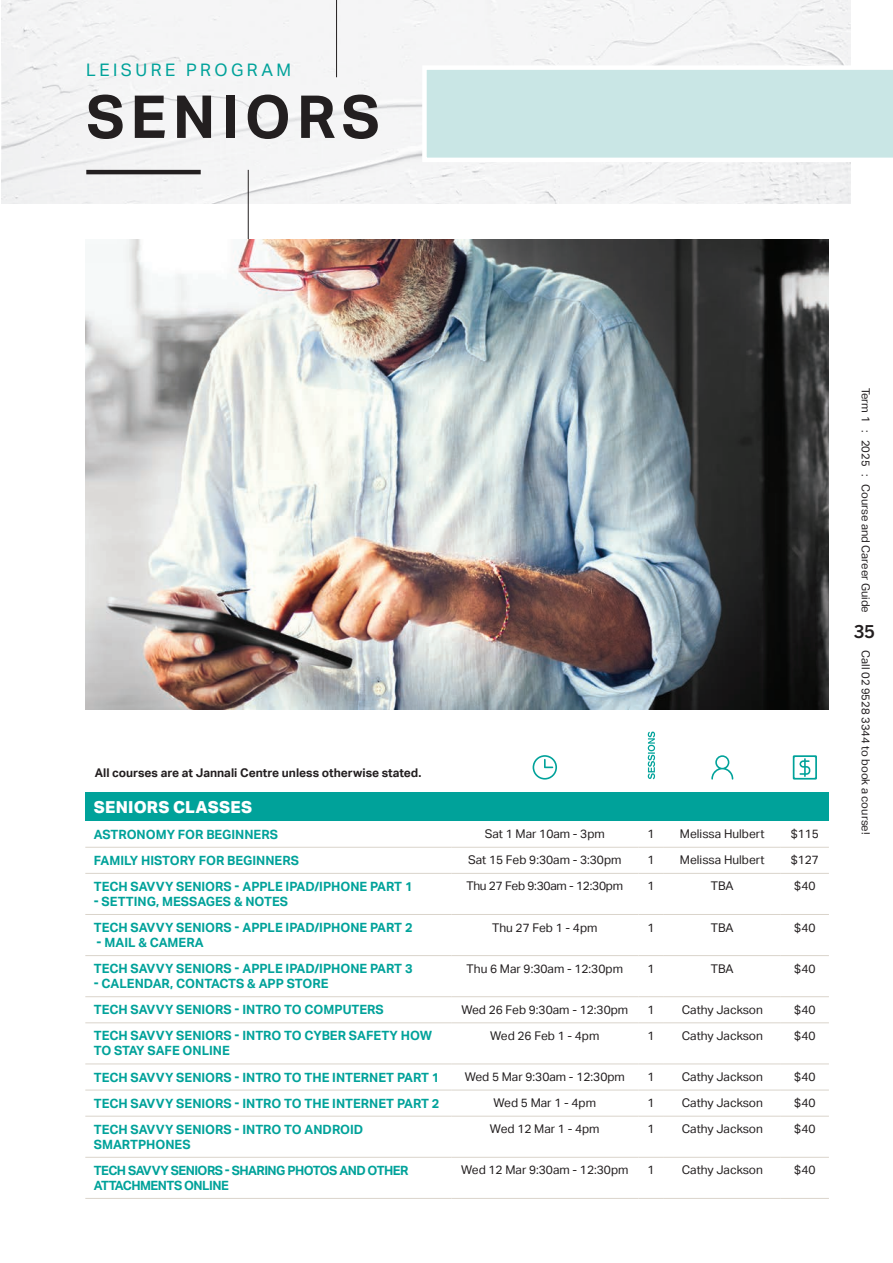
<style>
.page{position:relative;width:893px;height:1263px;background:#fff}
.page>*{position:absolute;margin:0;border:0;box-sizing:border-box;transform-origin:0 0}
.t1{font:700 59.25px "Aktiv Grotesk";letter-spacing:.1em;color:#231f20}
.t2{font:700 18px "Trade Gothic Next LT Pro";color:#231f20}
.t3{font:17.25px "Aktiv Grotesk";letter-spacing:.2em;color:#00a29a}
.t4{font:800 16.5px "Aktiv Grotesk";letter-spacing:.015em;color:#fff}
.t5{font:700 12.75px/15px "Aktiv Grotesk";color:#00a29a}
.t6{font:700 12.75px/15px "Aktiv Grotesk";letter-spacing:-.04em;color:#00a29a}
.t7{font:12px "Aktiv Grotesk";color:#231f20}
.t8{font:700 12px "Aktiv Grotesk";color:#231f20}
.t9{font:12px "Aktiv Grotesk";letter-spacing:-.02em;color:#231f20}
.t10{font:11.25px "Aktiv Grotesk";color:#231f20}
</style>
<div class="page">
<div style="left:1px;top:0;width:850px;height:204px;background:#f4f5f5"></div>
<svg style="left:422px;top:65px;width:471px;height:97px;background:#cee8e7"></svg>
<hr style="left:86px;top:170px;width:115px;height:4px;background:#231f20">
<hr style="left:336px;top:0;width:1px;height:77px;background:#231f20">
<hr style="left:248px;top:170px;width:1px;height:70px;background:#231f20">
<img style="left:85px;top:240px;width:744px;height:469px">
<div style="left:85px;top:792px;width:744px;height:29px;background:#00a29a"></div>
<hr style="left:85px;top:847px;width:366px;height:1px;background:#dad4cb">
<hr style="left:451px;top:847px;width:187px;height:1px;background:#dad4cb">
<svg style="left:638px;top:847px;width:26px;height:1px"></svg>
<hr style="left:664px;top:847px;width:117px;height:1px;background:#dad4cb">
<hr style="left:781px;top:847px;width:48px;height:1px;background:#dad4cb">
<hr style="left:85px;top:873px;width:366px;height:1px;background:#dad4cb">
<hr style="left:451px;top:873px;width:187px;height:1px;background:#dad4cb">
<svg style="left:638px;top:873px;width:26px;height:1px"></svg>
<hr style="left:664px;top:873px;width:117px;height:1px;background:#dad4cb">
<hr style="left:781px;top:873px;width:48px;height:1px;background:#dad4cb">
<hr style="left:85px;top:914px;width:366px;height:1px;background:#dad4cb">
<hr style="left:451px;top:914px;width:187px;height:1px;background:#dad4cb">
<svg style="left:638px;top:914px;width:26px;height:1px"></svg>
<hr style="left:664px;top:914px;width:117px;height:1px;background:#dad4cb">
<hr style="left:781px;top:914px;width:48px;height:1px;background:#dad4cb">
<hr style="left:85px;top:955px;width:366px;height:1px;background:#dad4cb">
<hr style="left:451px;top:955px;width:187px;height:1px;background:#dad4cb">
<svg style="left:638px;top:955px;width:26px;height:1px"></svg>
<hr style="left:664px;top:955px;width:117px;height:1px;background:#dad4cb">
<hr style="left:781px;top:955px;width:48px;height:1px;background:#dad4cb">
<hr style="left:85px;top:996px;width:366px;height:1px;background:#dad4cb">
<hr style="left:451px;top:996px;width:187px;height:1px;background:#dad4cb">
<svg style="left:638px;top:996px;width:26px;height:1px"></svg>
<hr style="left:664px;top:996px;width:117px;height:1px;background:#dad4cb">
<hr style="left:781px;top:996px;width:48px;height:1px;background:#dad4cb">
<hr style="left:85px;top:1022px;width:366px;height:1px;background:#dad4cb">
<hr style="left:451px;top:1022px;width:187px;height:1px;background:#dad4cb">
<svg style="left:638px;top:1022px;width:26px;height:1px"></svg>
<hr style="left:664px;top:1022px;width:117px;height:1px;background:#dad4cb">
<hr style="left:781px;top:1022px;width:48px;height:1px;background:#dad4cb">
<hr style="left:85px;top:1063px;width:366px;height:1px;background:#dad4cb">
<hr style="left:451px;top:1063px;width:187px;height:1px;background:#dad4cb">
<svg style="left:638px;top:1063px;width:26px;height:1px"></svg>
<hr style="left:664px;top:1063px;width:117px;height:1px;background:#dad4cb">
<hr style="left:781px;top:1063px;width:48px;height:1px;background:#dad4cb">
<hr style="left:85px;top:1090px;width:366px;height:1px;background:#dad4cb">
<hr style="left:451px;top:1090px;width:187px;height:1px;background:#dad4cb">
<svg style="left:638px;top:1090px;width:26px;height:1px"></svg>
<hr style="left:664px;top:1090px;width:117px;height:1px;background:#dad4cb">
<hr style="left:781px;top:1090px;width:48px;height:1px;background:#dad4cb">
<hr style="left:85px;top:1116px;width:366px;height:1px;background:#dad4cb">
<hr style="left:451px;top:1116px;width:187px;height:1px;background:#dad4cb">
<svg style="left:638px;top:1116px;width:26px;height:1px"></svg>
<hr style="left:664px;top:1116px;width:117px;height:1px;background:#dad4cb">
<hr style="left:781px;top:1116px;width:48px;height:1px;background:#dad4cb">
<hr style="left:85px;top:1157px;width:366px;height:1px;background:#dad4cb">
<hr style="left:451px;top:1157px;width:187px;height:1px;background:#dad4cb">
<svg style="left:638px;top:1157px;width:26px;height:1px"></svg>
<hr style="left:664px;top:1157px;width:117px;height:1px;background:#dad4cb">
<hr style="left:781px;top:1157px;width:48px;height:1px;background:#dad4cb">
<hr style="left:85px;top:1198px;width:366px;height:1px;background:#dad4cb">
<hr style="left:451px;top:1198px;width:187px;height:1px;background:#dad4cb">
<svg style="left:638px;top:1198px;width:26px;height:1px"></svg>
<hr style="left:664px;top:1198px;width:117px;height:1px;background:#dad4cb">
<hr style="left:781px;top:1198px;width:48px;height:1px;background:#dad4cb">
<svg style="left:533px;top:755px;width:24px;height:24px"></svg>
<svg style="left:711px;top:755px;width:22px;height:24px"></svg>
<svg style="left:793px;top:755px;width:24px;height:24px"></svg>
<svg style="left:648px;top:731px;width:7px;height:48px"></svg>
<h3 class="t3" style="left:86px;top:60px;width:206px">LEISURE PROGRAM</h3>
<h1 class="t1" style="left:86px;top:83px;width:295px">SENIORS</h1>
<p class="t8" style="left:95px;top:765px;width:328px">All courses are at Jannali Centre unless otherwise stated.</p>
<p class="t4" style="left:94px;top:797px;width:160px">SENIORS CLASSES</p>
<p class="t5" style="left:94px;top:827px;width:186px">ASTRONOMY FOR BEGINNERS</p>
<p class="t7" style="left:485px;top:827px;width:122px">Sat 1 Mar 10am - 3pm</p>
<p class="t7" style="left:648px;top:827px;width:9px">1</p>
<p class="t7" style="left:680px;top:827px;width:86px">Melissa Hulbert</p>
<p class="t7" style="left:791px;top:827px;width:30px">$115</p>
<p class="t5" style="left:94px;top:853px;width:207px">FAMILY HISTORY FOR BEGINNERS</p>
<p class="t7" style="left:468px;top:853px;width:155px">Sat 15 Feb 9:30am - 3:30pm</p>
<p class="t7" style="left:648px;top:853px;width:9px">1</p>
<p class="t7" style="left:680px;top:853px;width:86px">Melissa Hulbert</p>
<p class="t7" style="left:791px;top:853px;width:30px">$127</p>
<p class="t5" style="left:94px;top:879px;width:320px">TECH SAVVY SENIORS - APPLE IPAD/IPHONE PART 1</p>
<p class="t5" style="left:94px;top:894px;width:196px">- SETTING, MESSAGES &amp; NOTES</p>
<p class="t9" style="left:466px;top:879px;width:158px">Thu 27 Feb 9:30am - 12:30pm</p>
<p class="t7" style="left:648px;top:879px;width:9px">1</p>
<p class="t7" style="left:711px;top:879px;width:24px">TBA</p>
<p class="t7" style="left:794px;top:879px;width:23px">$40</p>
<p class="t5" style="left:94px;top:920px;width:320px">TECH SAVVY SENIORS - APPLE IPAD/IPHONE PART 2</p>
<p class="t5" style="left:97px;top:935px;width:109px">- MAIL &amp; CAMERA</p>
<p class="t5" style="left:94px;top:961px;width:320px">TECH SAVVY SENIORS - APPLE IPAD/IPHONE PART 3</p>
<p class="t5" style="left:94px;top:976px;width:236px">- CALENDAR, CONTACTS &amp; APP STORE</p>
<p class="t7" style="left:492px;top:920px;width:107px">Thu 27 Feb 1 - 4pm</p>
<p class="t7" style="left:648px;top:920px;width:9px">1</p>
<p class="t7" style="left:711px;top:920px;width:24px">TBA</p>
<p class="t7" style="left:794px;top:920px;width:23px">$40</p>
<p class="t7" style="left:467px;top:961px;width:158px">Thu 6 Mar 9:30am - 12:30pm</p>
<p class="t7" style="left:648px;top:961px;width:9px">1</p>
<p class="t7" style="left:711px;top:961px;width:24px">TBA</p>
<p class="t7" style="left:794px;top:961px;width:23px">$40</p>
<p class="t5" style="left:94px;top:1002px;width:292px">TECH SAVVY SENIORS - INTRO TO COMPUTERS</p>
<p class="t7" style="left:461px;top:1003px;width:168px">Wed 26 Feb 9:30am - 12:30pm</p>
<p class="t7" style="left:648px;top:1003px;width:9px">1</p>
<p class="t7" style="left:682px;top:1003px;width:83px">Cathy Jackson</p>
<p class="t7" style="left:794px;top:1003px;width:23px">$40</p>
<p class="t5" style="left:94px;top:1028px;width:340px">TECH SAVVY SENIORS - INTRO TO CYBER SAFETY HOW<br>TO STAY SAFE ONLINE</p>
<p class="t7" style="left:490px;top:1029px;width:111px">Wed 26 Feb 1 - 4pm</p>
<p class="t7" style="left:648px;top:1029px;width:9px">1</p>
<p class="t7" style="left:682px;top:1029px;width:83px">Cathy Jackson</p>
<p class="t7" style="left:794px;top:1029px;width:23px">$40</p>
<p class="t5" style="left:94px;top:1070px;width:347px">TECH SAVVY SENIORS - INTRO TO THE INTERNET PART 1</p>
<p class="t7" style="left:465px;top:1070px;width:162px">Wed 5 Mar 9:30am - 12:30pm</p>
<p class="t7" style="left:648px;top:1070px;width:9px">1</p>
<p class="t7" style="left:682px;top:1070px;width:83px">Cathy Jackson</p>
<p class="t7" style="left:794px;top:1070px;width:23px">$40</p>
<p class="t5" style="left:94px;top:1096px;width:347px">TECH SAVVY SENIORS - INTRO TO THE INTERNET PART 2</p>
<p class="t7" style="left:493px;top:1096px;width:104px">Wed 5 Mar 1 - 4pm</p>
<p class="t7" style="left:648px;top:1096px;width:9px">1</p>
<p class="t7" style="left:682px;top:1096px;width:83px">Cathy Jackson</p>
<p class="t7" style="left:794px;top:1096px;width:23px">$40</p>
<p class="t5" style="left:94px;top:1122px;width:271px">TECH SAVVY SENIORS - INTRO TO ANDROID<br>SMARTPHONES</p>
<p class="t7" style="left:490px;top:1122px;width:111px">Wed 12 Mar 1 - 4pm</p>
<p class="t7" style="left:648px;top:1122px;width:9px">1</p>
<p class="t7" style="left:682px;top:1122px;width:83px">Cathy Jackson</p>
<p class="t7" style="left:794px;top:1122px;width:23px">$40</p>
<p class="t6" style="left:94px;top:1163px;width:316px">TECH SAVVY SENIORS - SHARING PHOTOS AND OTHER<br>ATTACHMENTS ONLINE</p>
<p class="t7" style="left:461px;top:1163px;width:169px">Wed 12 Mar 9:30am - 12:30pm</p>
<p class="t7" style="left:648px;top:1163px;width:9px">1</p>
<p class="t7" style="left:682px;top:1163px;width:83px">Cathy Jackson</p>
<p class="t7" style="left:794px;top:1163px;width:23px">$40</p>
<p class="t10" style="left:872px;top:388px;width:227px;rotate:90deg">Term 1 : 2025 : Course and Career Guide</p>
<p class="t10" style="left:872px;top:650px;width:185px;rotate:90deg">Call 02 9528 3344 to book a course!</p>
<h2 class="t2" style="left:854px;top:619px;width:22px">35</h2>
</div>
